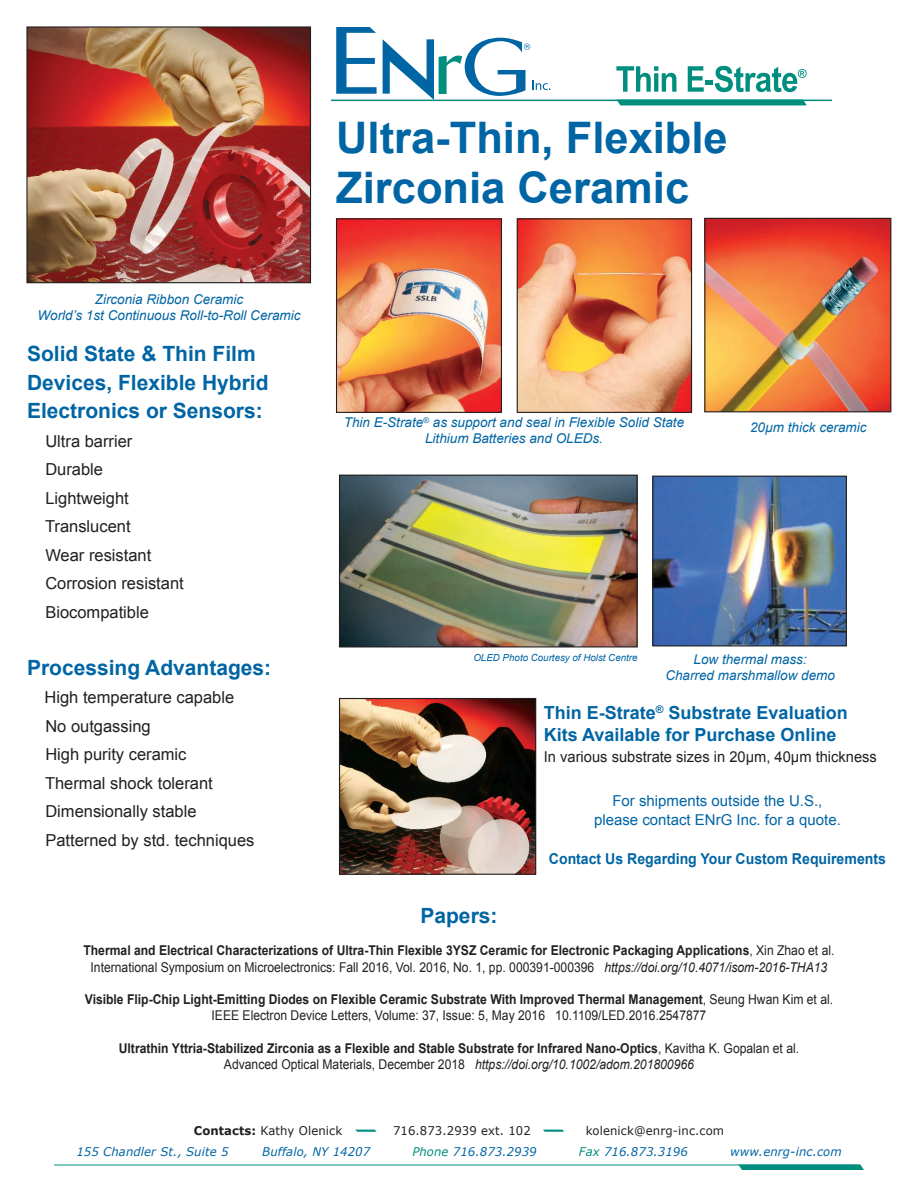
<style>
.page{position:relative;width:918px;height:1188px;background:#fff}
.page>*{position:absolute;margin:0;border:0;box-sizing:border-box;transform-origin:0 0}
.t1{font:700 43.5px/51px "Arial";color:#0065a4}
.t2{font:700 21px/28.5px "Arial";color:#0065a4}
.t3{font:700 18px/21.6px "Arial";color:#0065a4}
.t4{font:16.5px/28.5px "Arial";color:#231f20}
.t5{font:15px/19.5px "Arial";color:#0065a4;text-align:center}
.t6{font:15px "Arial";color:#231f20}
.t7{font:700 15px "Arial";color:#0065a4;scale:.94 1}
.t8{font:700 13.5px/16.2px "Arial";color:#231f20;text-align:center;scale:.9 1}
.t9{font:italic 13.5px/16.2px "Arial";color:#0065a4;text-align:center}
.t10{font:13.5px/16.2px "Arial";color:#231f20;text-align:center;scale:.9 1}
.t11{font:italic 12px "Verdana";letter-spacing:.01em;color:#0065a4}
.t12{font:12px "Verdana";letter-spacing:.01em;color:#231f20}
.t13{font:italic 9.75px "Arial";color:#0065a4}
.s1{font-weight:400}
.s2{font-weight:400;font-style:italic}
.s3{font-weight:700}
.s4{color:#008e7f}
</style>
<div class="page">
<svg style="left:739px;top:1165px;width:125px;height:5px"></svg>
<hr style="left:54px;top:1165px;width:806px;height:1px;background:#008e7f">
<svg style="left:355px;top:1130px;width:22px;height:2px"></svg>
<svg style="left:543px;top:1130px;width:21px;height:2px"></svg>
<img style="left:706px;top:220px;width:183px;height:190px">
<div style="left:704px;top:218px;width:187px;height:194px;border:1px solid #231f20"></div>
<img style="left:338px;top:220px;width:162px;height:191px">
<div style="left:336px;top:218px;width:166px;height:195px;border:1px solid #231f20"></div>
<svg style="left:336px;top:27px;width:41px;height:67px"></svg>
<svg style="left:383px;top:38px;width:167px;height:62px"></svg>
<svg style="left:616px;top:66px;width:60px;height:26px"></svg>
<svg style="left:688px;top:66px;width:16px;height:26px"></svg>
<div style="left:705px;top:80px;width:8px;height:5px;background:#008e7f"></div>
<svg style="left:715px;top:66px;width:92px;height:26px"></svg>
<hr style="left:331px;top:100px;width:501px;height:1px;background:#008e7f">
<img style="left:28px;top:28px;width:281px;height:253px">
<div style="left:26px;top:26px;width:285px;height:257px;border:1px solid #231f20"></div>
<img style="left:654px;top:478px;width:191px;height:166px">
<div style="left:652px;top:476px;width:195px;height:170px;border:1px solid #231f20"></div>
<svg style="left:617px;top:101px;width:190px;height:4px"></svg>
<img style="left:519px;top:220px;width:171px;height:191px">
<div style="left:517px;top:218px;width:175px;height:195px;border:1px solid #231f20"></div>
<img style="left:341px;top:477px;width:295px;height:168px">
<div style="left:339px;top:475px;width:299px;height:172px;border:1px solid #231f20"></div>
<img style="left:341px;top:700px;width:193px;height:173px">
<div style="left:339px;top:698px;width:197px;height:177px;border:1px solid #231f20"></div>
<p class="t9" style="left:37px;top:291px;width:265px">Zirconia Ribbon Ceramic<br>World’s 1st Continuous Roll-to-Roll Ceramic</p>
<h2 class="t2" style="left:27px;top:340px;width:243px">Solid State &amp; Thin Film<br>Devices, Flexible Hybrid<br>Electronics or Sensors:</h2>
<p class="t4" style="left:45px;top:427px;width:140px">Ultra barrier<br>Durable<br>Lightweight<br>Translucent<br>Wear resistant<br>Corrosion resistant<br>Biocompatible</p>
<h2 class="t2" style="left:27px;top:654px;width:246px">Processing Advantages:</h2>
<p class="t4" style="left:45px;top:683px;width:211px">High temperature capable<br>No outgassing<br>High purity ceramic<br>Thermal shock tolerant<br>Dimensionally stable<br>Patterned by std. techniques</p>
<h1 class="t1" style="left:336px;top:113px;width:393px">Ultra-Thin, Flexible<br>Zirconia Ceramic</h1>
<p class="t9" style="left:344px;top:414px;width:342px">Thin E-Strate<sup>®</sup> as support and seal in Flexible Solid State<br>Lithium Batteries and OLEDs.</p>
<p class="t9" style="left:750px;top:419px;width:118px">20µm thick ceramic</p>
<p class="t13" style="left:473px;top:651px;width:166px">OLED Photo Courtesy of Holst Centre</p>
<p class="t9" style="left:665px;top:651px;width:171px">Low thermal mass:<br>Charred marshmallow demo</p>
<h3 class="t3" style="left:544px;top:703px;width:305px">Thin E-Strate<sup>®</sup> Substrate Evaluation<br>Kits Available for Purchase Online</h3>
<p class="t6" style="left:544px;top:747px;width:335px">In various substrate sizes in 20µm, 40µm thickness</p>
<p class="t5" style="left:594px;top:791px;width:248px">For shipments outside the U.S., please contact ENrG Inc. for a quote.</p>
<p class="t7" style="left:549px;top:849px;width:360px">Contact Us Regarding Your Custom Requirements</p>
<h2 class="t2" style="left:420px;top:902px;width:79px">Papers:</h2>
<p class="t8" style="left:83px;top:943px;width:836px">Thermal and Electrical Characterizations of Ultra-Thin Flexible 3YSZ Ceramic for Electronic Packaging Applications<span class="s1">, Xin Zhao et al.<br>International Symposium on Microelectronics: Fall 2016, Vol. 2016, No. 1, pp. 000391-000396</span> <span class="s2">https://doi.org/10.4071/isom-2016-THA13</span></p>
<p class="t10" style="left:85px;top:991px;width:833px"><span class="s3">Visible Flip-Chip Light-Emitting Diodes on Flexible Ceramic Substrate With Improved Thermal Management</span>, Seung Hwan Kim et al.<br>IEEE Electron Device Letters, Volume: 37, Issue: 5, May 2016 10.1109/LED.2016.2547877</p>
<p class="t8" style="left:119px;top:1040px;width:757px">Ultrathin Yttria-Stabilized Zirconia as a Flexible and Stable Substrate for Infrared Nano-Optics<span class="s1">, Kavitha K. Gopalan et al.<br>Advanced Optical Materials, December 2018</span> <span class="s2">https://doi.org/10.1002/adom.201800966</span></p>
<p class="t12" style="left:194px;top:1123px;width:150px"><span class="s3">Contacts:</span> Kathy Olenick</p>
<p class="t12" style="left:393px;top:1123px;width:139px">716.873.2939 ext. 102</p>
<p class="t12" style="left:586px;top:1123px;width:140px">kolenick@enrg-inc.com</p>
<p class="t11" style="left:76px;top:1144px;width:154px">155 Chandler St., Suite 5</p>
<p class="t11" style="left:262px;top:1144px;width:109px">Buffalo, NY 14207</p>
<p class="t11" style="left:412px;top:1144px;width:126px"><span class="s4">Phone</span> 716.873.2939</p>
<p class="t11" style="left:579px;top:1144px;width:110px"><span class="s4">Fax</span> 716.873.3196</p>
<p class="t11" style="left:730px;top:1144px;width:113px">www.enrg-inc.com</p>
</div>
